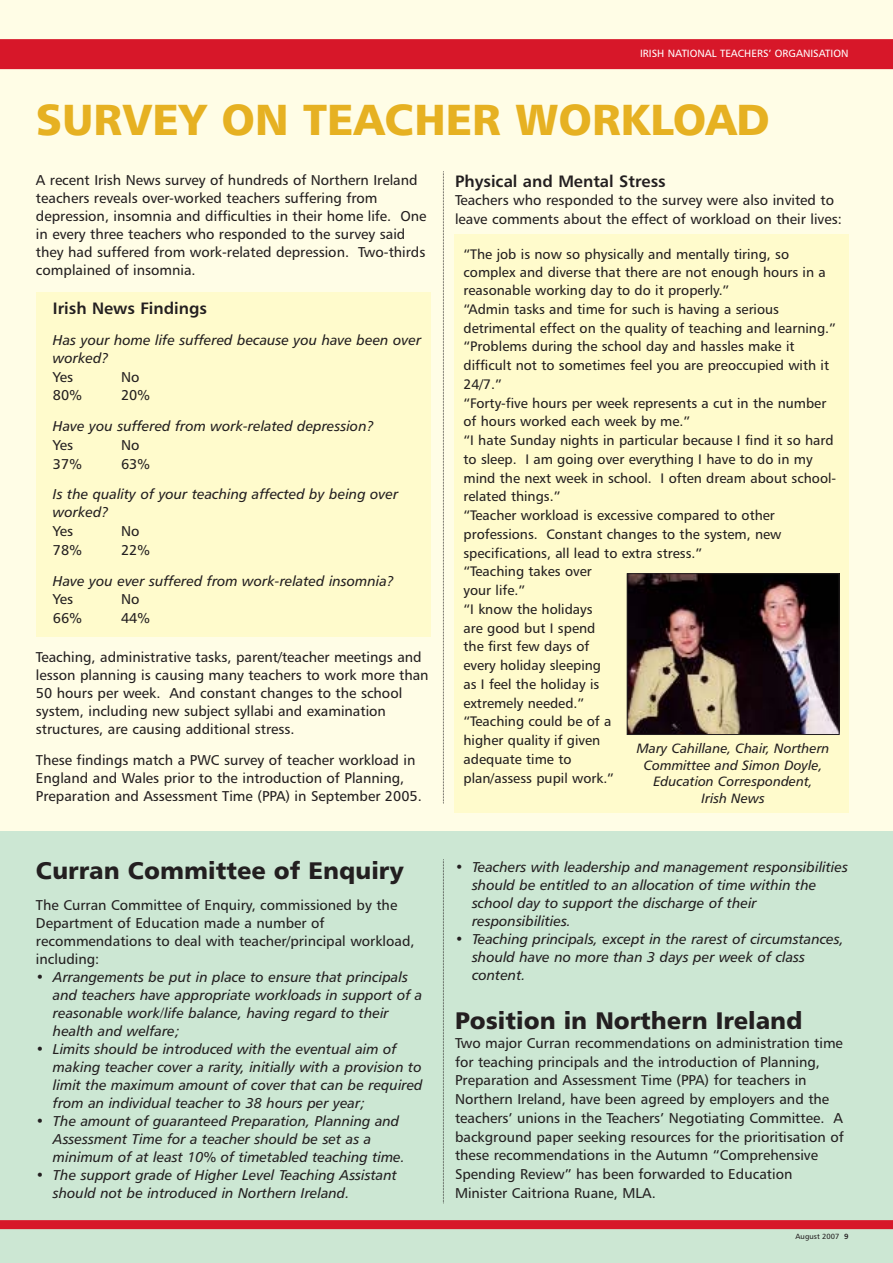
<style>
.page{position:relative;width:893px;height:1263px;background:#fff}
.page>*{position:absolute;margin:0;border:0;box-sizing:border-box;transform-origin:0 0}
.t1{font:43.5px "Humanist 777 BT Black B";color:#e6b122}
.t2{font:24px "Humanist 777 BT Black B";color:#231f20}
.t3{font:16.5px "Humanist 777 BT Bold B";color:#231f20}
.t4{font:14.25px/18px "Humanist 777 BT Roman B";color:#231f20}
.t5{font:14.25px/18px "Humanist 777 BT Italic B";color:#231f20}
.t6{font:13.8px/18.8px "Humanist 777 BT Roman B";color:#231f20}
.t7{font:13.5px/16.5px "Humanist 777 BT Italic B";color:#231f20;text-align:center}
.t8{font:10.5px "Humanist 777 BT Roman B";color:#fff}
.t9{font:7.5px "Humanist 777 BT Roman B";color:#231f20}
.s1{font-family:"Humanist 777 BT Bold B"}
</style>
<div class="page">
<div style="left:0;top:0;width:892px;height:832px;background:#fffde6"></div>
<div style="left:0;top:832px;width:892px;height:431px;background:#cce7d3"></div>
<div style="left:454px;top:234px;width:394px;height:578px;background:#fffbcc"></div>
<div style="left:36px;top:292px;width:394px;height:345px;background:#fffbcc"></div>
<div style="left:0;top:39px;width:892px;height:30px;background:#d71729"></div>
<div style="left:0;top:1220px;width:892px;height:9px;background:#d71729"></div>
<svg style="left:443px;top:859px;width:1px;height:345px"></svg>
<svg style="left:443px;top:171px;width:1px;height:633px"></svg>
<img style="left:628px;top:575px;width:209px;height:158px">
<div style="left:626px;top:573px;width:213px;height:162px;border:1px solid #231f20"></div>
<p class="t8" style="left:640px;top:49px;width:210px">IRISH NATIONAL TEACHERS’ ORGANISATION</p>
<h1 class="t1" style="left:36px;top:102px;width:735px">SURVEY ON TEACHER WORKLOAD</h1>
<p class="t4" style="left:36px;top:172px;width:392px">A recent Irish News survey of hundreds of Northern Ireland teachers reveals over-worked teachers suffering from depression, insomnia and difficulties in their home life. One in every three teachers who responded to the survey said they had suffered from work-related depression. Two-thirds complained of insomnia.</p>
<p class="t3" style="left:53px;top:302px;width:155px">Irish News Findings</p>
<p class="t5" style="left:53px;top:332px;width:370px">Has your home life suffered because you have been over worked?</p>
<p class="t4" style="left:53px;top:369px;width:22px">Yes</p>
<p class="t4" style="left:121px;top:369px;width:20px">No</p>
<p class="t4" style="left:53px;top:387px;width:30px">80%</p>
<p class="t4" style="left:121px;top:387px;width:30px">20%</p>
<p class="t5" style="left:53px;top:418px;width:322px">Have you suffered from work-related depression?</p>
<p class="t4" style="left:53px;top:437px;width:22px">Yes</p>
<p class="t4" style="left:121px;top:437px;width:20px">No</p>
<p class="t4" style="left:53px;top:456px;width:30px">37%</p>
<p class="t4" style="left:121px;top:456px;width:30px">63%</p>
<p class="t5" style="left:53px;top:486px;width:347px">Is the quality of your teaching affected by being over worked?</p>
<p class="t4" style="left:53px;top:523px;width:22px">Yes</p>
<p class="t4" style="left:121px;top:523px;width:20px">No</p>
<p class="t4" style="left:53px;top:542px;width:30px">78%</p>
<p class="t4" style="left:121px;top:542px;width:30px">22%</p>
<p class="t5" style="left:53px;top:573px;width:343px">Have you ever suffered from work-related insomnia?</p>
<p class="t4" style="left:53px;top:591px;width:22px">Yes</p>
<p class="t4" style="left:121px;top:591px;width:20px">No</p>
<p class="t4" style="left:53px;top:610px;width:30px">66%</p>
<p class="t4" style="left:121px;top:610px;width:30px">44%</p>
<p class="t4" style="left:36px;top:649px;width:394px">Teaching, administrative tasks, parent/teacher meetings and lesson planning is causing many teachers to work more than 50 hours per week. And constant changes to the school system, including new subject syllabi and examination structures, are causing additional stress.</p>
<p class="t4" style="left:36px;top:752px;width:387px">These findings match a PWC survey of teacher workload in<br>England and Wales prior to the introduction of Planning,<br>Preparation and Assessment Time (PPA) in September 2005.</p>
<h2 class="t2" style="left:36px;top:861px;width:369px">Curran Committee of Enquiry</h2>
<p class="t4" style="left:36px;top:897px;width:380px">The Curran Committee of Enquiry, commissioned by the Department of Education made a number of recommendations to deal with teacher/principal workload, including:</p>
<p class="t5" style="left:53px;top:969px;width:371px;text-indent:-17px">• Arrangements be put in place to ensure that principals and teachers have appropriate workloads in support of a reasonable work/life balance, having regard to their health and welfare;</p>
<p class="t5" style="left:53px;top:1041px;width:371px;text-indent:-17px">• Limits should be introduced with the eventual aim of making teacher cover a rarity, initially with a provision to limit the maximum amount of cover that can be required from an individual teacher to 38 hours per year;</p>
<p class="t5" style="left:53px;top:1113px;width:353px;text-indent:-17px">• The amount of guaranteed Preparation, Planning and<br>Assessment Time for a teacher should be set as a minimum of at least 10% of timetabled teaching time.</p>
<p class="t5" style="left:53px;top:1167px;width:345px;text-indent:-17px">• The support grade of Higher Level Teaching Assistant should not be introduced in Northern Ireland.</p>
<p class="t3" style="left:455px;top:174px;width:212px">Physical and Mental Stress</p>
<p class="t4" style="left:455px;top:192px;width:388px;line-height:18.8px">Teachers who responded to the survey were also invited to leave comments about the effect of workload on their lives:</p>
<p class="t6" style="left:463px;top:246px;width:374px">“The job is now so physically and mentally tiring, so complex and diverse that there are not enough hours in a reasonable working day to do it properly.”<br>“Admin tasks and time for such is having a serious detrimental effect on the quality of teaching and learning.” “Problems during the school day and hassles make it difficult not to sometimes feel you are preoccupied with it 24/7.”<br>“Forty-five hours per week represents a cut in the number of hours worked each week by me.”<br>“I hate Sunday nights in particular because I find it so hard to sleep. I am going over everything I have to do in my mind the next week in school. I often dream about school&shy;related things.”<br>“Teacher workload is excessive compared to other professions. Constant changes to the system, new specifications, all lead to extra stress.”<br>“Teaching takes over<br>your life.”<br>“I know the holidays<br>are good but I spend<br>the first few days of<br>every holiday sleeping<br>as I feel the holiday is<br>extremely needed.”<br>“Teaching could be of a<br>higher quality if given<br>adequate time to<br>plan/assess pupil work.”</p>
<p class="t7" style="left:636px;top:742px;width:194px">Mary Cahillane, Chair, Northern<br>Committee and Simon Doyle,<br>Education Correspondent,<br>Irish News</p>
<p class="t5" style="left:472px;top:859px;width:377px;text-indent:-17px">• Teachers with leadership and management responsibilities should be entitled to an allocation of time within the school day to support the discharge of their responsibilities.</p>
<p class="t5" style="left:472px;top:931px;width:373px;text-indent:-17px">• Teaching principals, except in the rarest of circumstances, should have no more than 3 days per week of class content.</p>
<h2 class="t2" style="left:455px;top:1011px;width:349px">Position in Northern Ireland</h2>
<p class="t4" style="left:455px;top:1034px;width:390px;line-height:18.8px">Two major Curran recommendations on administration time for teaching principals and the introduction of Planning, Preparation and Assessment Time (PPA) for teachers in Northern Ireland, have been agreed by employers and the teachers’ unions in the Teachers’ Negotiating Committee. A background paper seeking resources for the prioritisation of these recommendations in the Autumn “Comprehensive Spending Review” has been forwarded to Education Minister Caitriona Ruane, MLA.</p>
<p class="t9" style="left:795px;top:1233px;width:54px">August 2007 <span class="s1">9</span></p>
</div>
